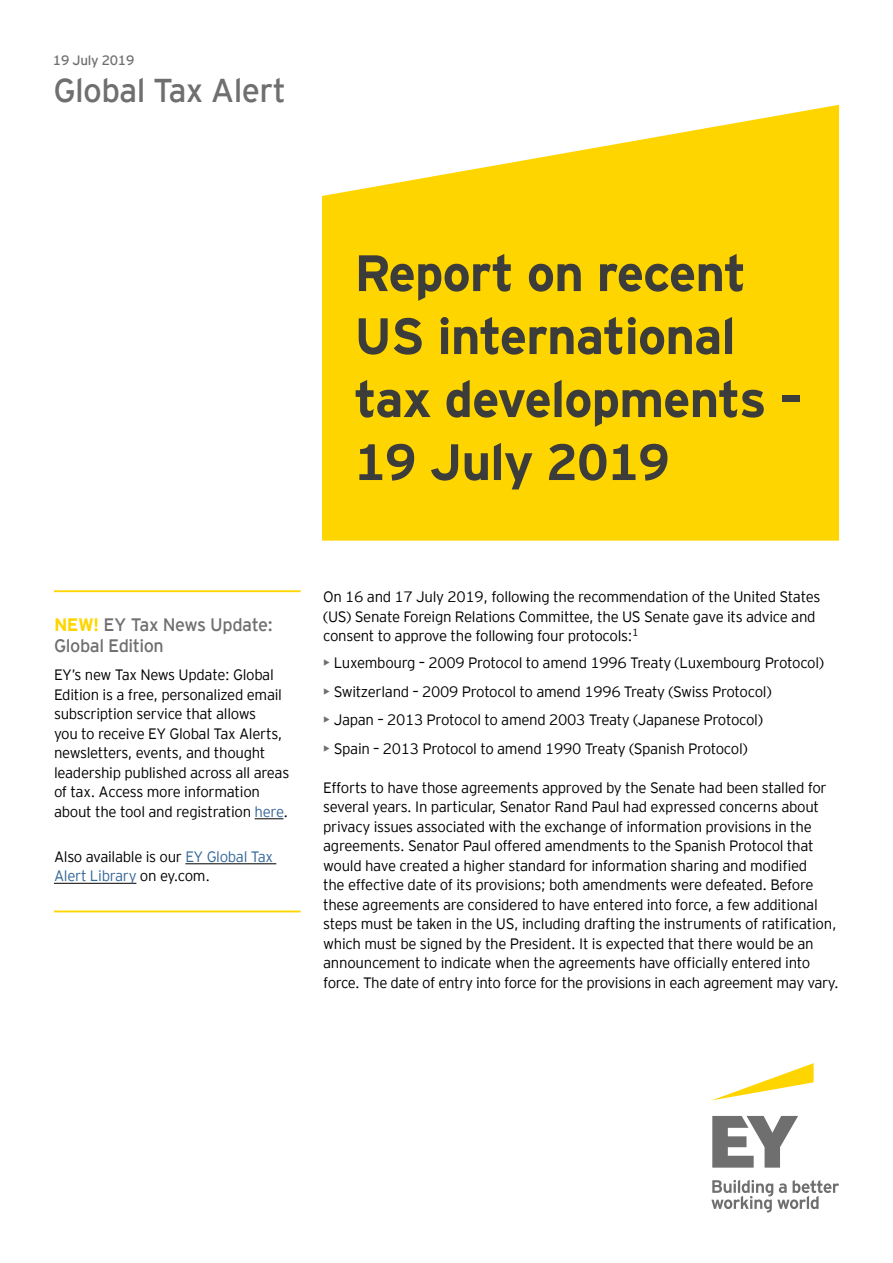
<style>
.page{position:relative;width:893px;height:1263px;background:#fff}
.page>*{position:absolute;margin:0;border:0;box-sizing:border-box;transform-origin:0 0}
.t1{font:700 51px/63px "EY Interstate";letter-spacing:-.02em;color:#3c3c3b}
.t2{font:33px "EY Interstate";letter-spacing:-.02em;color:#706f6f}
.t3{font:18px/21px "EY Interstate";letter-spacing:-.025em;color:#706f6f}
.t4{font:300 15px/19.5px "EY Interstate";letter-spacing:-.02em;color:#000}
.t5{font:13.5px "EY Interstate";letter-spacing:-.02em;color:#706f6f}
.s1{font-weight:700;color:#ffd500}
.s2{color:#369}
.s3{font-weight:400;color:#706f6f}
</style>
<div class="page">
<svg style="left:322px;top:105px;width:517px;height:436px;fill:#ffd500"></svg>
<hr style="left:54px;top:590px;width:247px;height:2px;background:#ffd500">
<svg style="left:255px;top:818px;width:28px;height:1px"></svg>
<hr style="left:185px;top:863px;width:91px;height:1px;background:#000">
<hr style="left:54px;top:883px;width:82px;height:1px;background:#000">
<hr style="left:54px;top:910px;width:247px;height:2px;background:#ffd500">
<svg style="left:713px;top:1063px;width:101px;height:37px"></svg>
<svg style="left:711px;top:1116px;width:128px;height:96px"></svg>
<p class="t5" style="left:53px;top:50px;width:83px">19 July 2019</p>
<h2 class="t2" style="left:53px;top:67px;width:234px">Global Tax Alert</h2>
<h1 class="t1" style="left:354px;top:238px;width:450px">Report on recent<br>US international tax developments –<br>19 July 2019</h1>
<p class="t3" style="left:54px;top:613px;width:220px"><span class="s1">NEW!</span> EY Tax News Update:<br>Global Edition</p>
<p class="t4" style="left:54px;top:664px;width:237px">EY’s new Tax News Update: Global Edition is a free, personalized email subscription service that allows<br>you to receive EY Global Tax Alerts, newsletters, events, and thought leadership published across all areas of tax. Access more information about the tool and registration <span class="s2">here</span>.</p>
<p class="t4" style="left:54px;top:846px;width:221px">Also available is our <span class="s2">EY Global Tax<br>Alert Library</span> on ey.com.</p>
<p class="t4" style="left:323px;top:586px;width:499px">On 16 and 17 July 2019, following the recommendation of the United States (US) Senate Foreign Relations Committee, the US Senate gave its advice and consent to approve the following four protocols:<sup>1</sup></p>
<p class="t4" style="left:323px;top:652px;width:502px"><span class="s3">•</span> Luxembourg – 2009 Protocol to amend 1996 Treaty (Luxembourg Protocol)</p>
<p class="t4" style="left:323px;top:681px;width:450px"><span class="s3">•</span> Switzerland – 2009 Protocol to amend 1996 Treaty (Swiss Protocol)</p>
<p class="t4" style="left:323px;top:709px;width:441px"><span class="s3">•</span> Japan – 2013 Protocol to amend 2003 Treaty (Japanese Protocol)</p>
<p class="t4" style="left:323px;top:738px;width:426px"><span class="s3">•</span> Spain – 2013 Protocol to amend 1990 Treaty (Spanish Protocol)</p>
<p class="t4" style="left:323px;top:777px;width:517px">Efforts to have those agreements approved by the Senate had been stalled for several years. In particular, Senator Rand Paul had expressed concerns about privacy issues associated with the exchange of information provisions in the agreements. Senator Paul offered amendments to the Spanish Protocol that would have created a higher standard for information sharing and modified<br>the effective date of its provisions; both amendments were defeated. Before these agreements are considered to have entered into force, a few additional steps must be taken in the US, including drafting the instruments of ratification, which must be signed by the President. It is expected that there would be an announcement to indicate when the agreements have officially entered into force. The date of entry into force for the provisions in each agreement may vary.</p>
</div>
